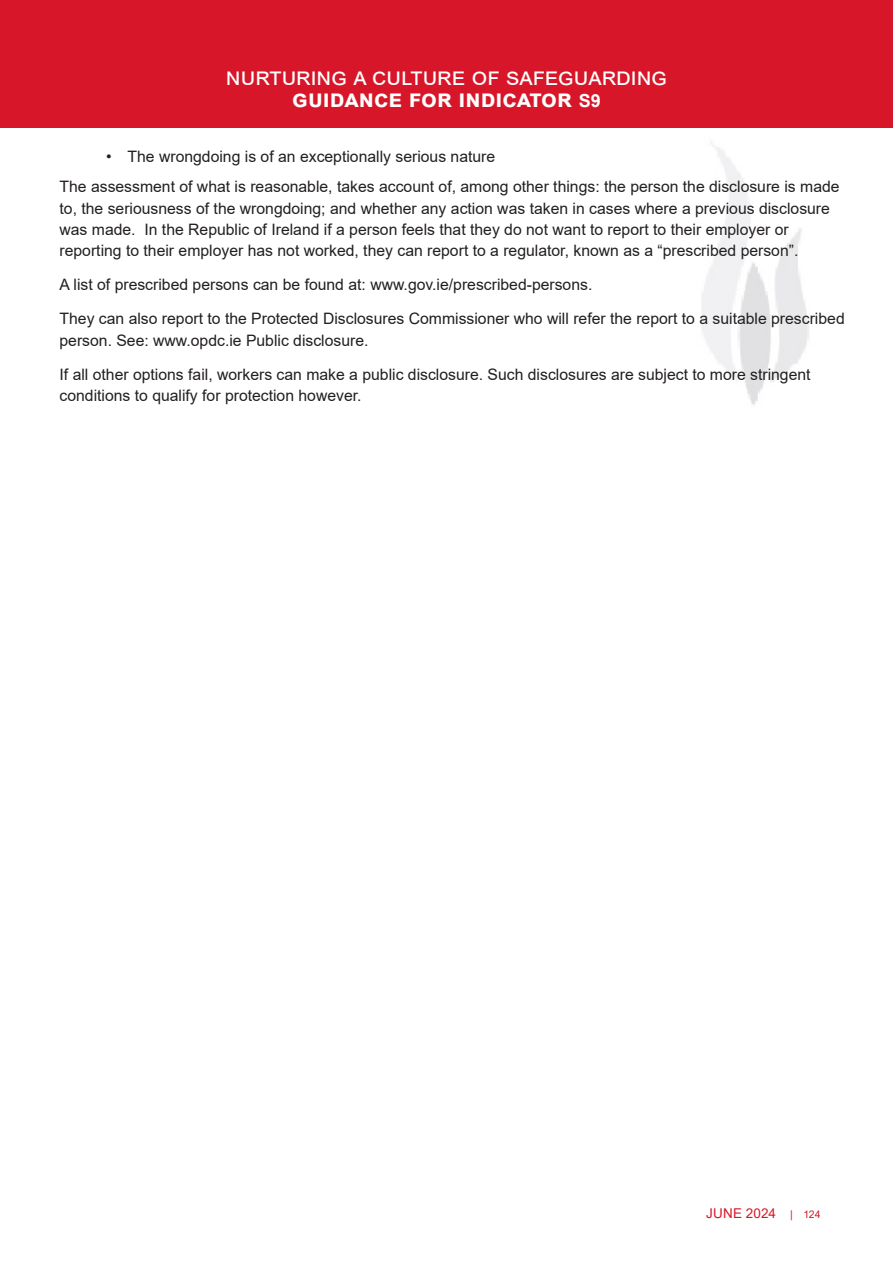
<style>
.page{position:relative;width:893px;height:1263px;background:#fff}
.page>*{position:absolute;margin:0;border:0;box-sizing:border-box;transform-origin:0 0}
.Master_page_title{font:24px/22.5px "Arial";letter-spacing:.255em;color:#fff;text-align:center}
.Body_text{font:15.75px/21.3px "Arial";color:#231f20}
.t1{font:13.5px "Arial";letter-spacing:.01em;color:#d71729}
.s1{font-weight:700}
.s2{font-weight:700;font-size:18px}
.s3{font-size:10.5px}
</style>
<div class="page">
<div style="left:0;top:0;width:893px;height:128px;background:#d71729"></div>
<img style="left:702px;top:142px;width:107px;height:263px">
<p class="Master_page_title" style="left:226px;top:65px;width:442px">nurturing a culture of safeguarding <span class="s1">guidance for indicator</span> <span class="s2">S9</span></p>
<p class="Body_text" style="left:106px;top:146px;width:390px">• The wrongdoing is of an exceptionally serious nature</p>
<p class="Body_text" style="left:60px;top:176px;width:782px">The assessment of what is reasonable, takes account of, among other things: the person the disclosure is made to, the seriousness of the wrongdoing; and whether any action was taken in cases where a previous disclosure was made. In the Republic of Ireland if a person feels that they do not want to report to their employer or reporting to their employer has not worked, they can report to a regulator, known as a “prescribed person”.</p>
<p class="Body_text" style="left:60px;top:274px;width:534px">A list of prescribed persons can be found at: www.gov.ie/prescribed-persons.</p>
<p class="Body_text" style="left:60px;top:308px;width:787px">They can also report to the Protected Disclosures Commissioner who will refer the report to a suitable prescribed person. See: www.opdc.ie Public disclosure.</p>
<p class="Body_text" style="left:60px;top:363px;width:753px">If all other options fail, workers can make a public disclosure. Such disclosures are subject to more stringent conditions to qualify for protection however.</p>
<p class="t1" style="left:706px;top:1204px;width:116px">JUNE 2024 <span class="s3">| 124</span></p>
</div>
